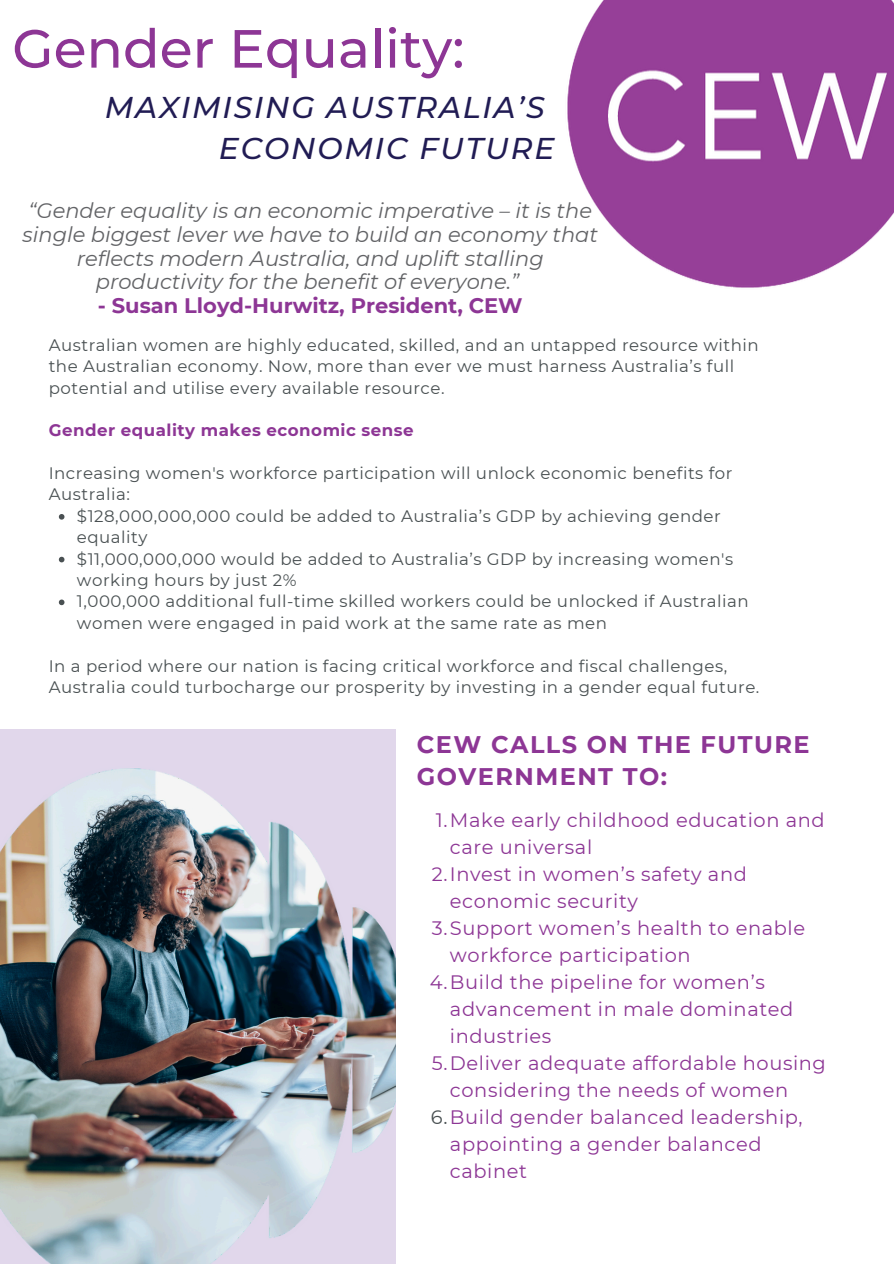
<style>
.page{position:relative;width:894px;height:1264px;background:#fff}
.page>*{position:absolute;margin:0;border:0;box-sizing:border-box;transform-origin:0 0}
.t1{font:500 53.7px "Montserrat";color:#8d3695}
.t2{font:italic 500 30px/41.7px "Montserrat";letter-spacing:.06em;color:#211c54}
.t3{font:700 24px/32.7px "Montserrat";letter-spacing:.06em;color:#8d3695}
.t4{font:italic 21px/23.7px "Montserrat";color:#626366;text-align:center}
.t5{font:700 21px "Montserrat";color:#8d3695}
.t6{font:19.35px/27px "Montserrat";letter-spacing:.03em;color:#8d3695}
.t7{font:16.65px/21.3px "Montserrat";letter-spacing:.03em;color:#495052}
.t8{font:700 16.65px "Montserrat";letter-spacing:.03em;color:#8d3695}
.s1{color:#495052}
</style>
<div class="page">
<svg style="left:59px;top:514px;width:5px;height:5px"></svg>
<svg style="left:59px;top:557px;width:5px;height:5px"></svg>
<svg style="left:59px;top:599px;width:5px;height:6px"></svg>
<img style="left:567px;top:0;width:326px;height:288px">
<img style="left:0;top:729px;width:395px;height:534px">
<p class="t1" style="left:12px;top:16px;width:453px">Gender Equality:</p>
<p class="t2" style="left:219px;top:86px;width:337px;text-indent:-114px">MAXIMISING AUSTRALIA’S<br>ECONOMIC FUTURE</p>
<p class="t4" style="left:23px;top:199px;width:577px">“Gender equality is an economic imperative – it is the single biggest lever we have to build an economy that reflects modern Australia, and uplift stalling productivity for the benefit of everyone.”</p>
<p class="t5" style="left:98px;top:292px;width:426px">- Susan Lloyd-Hurwitz, President, CEW</p>
<h1 class="t7" style="left:49px;top:334px;width:711px">Australian women are highly educated, skilled, and an untapped resource within the Australian economy. Now, more than ever we must harness Australia’s full potential and utilise every available resource.</h1>
<h2 class="t8" style="left:49px;top:420px;width:366px">Gender equality makes economic sense</h2>
<h4 class="t7" style="left:49px;top:462px;width:685px">Increasing women's workforce participation will unlock economic benefits for<br>Australia:</h4>
<p class="t7" style="left:77px;top:505px;width:645px">$128,000,000,000 could be added to Australia’s GDP by achieving gender equality</p>
<h5 class="t7" style="left:77px;top:548px;width:657px">$11,000,000,000 would be added to Australia’s GDP by increasing women's working hours by just 2%</h5>
<p class="t7" style="left:77px;top:591px;width:673px">1,000,000 additional full-time skilled workers could be unlocked if Australian women were engaged in paid work at the same rate as men</p>
<p class="t7" style="left:49px;top:655px;width:712px">In a period where our nation is facing critical workforce and fiscal challenges,<br>Australia could turbocharge our prosperity by investing in a gender equal future.</p>
<p class="t3" style="left:417px;top:727px;width:394px">CEW CALLS ON THE FUTURE<br>GOVERNMENT TO:</p>
<p class="t6" style="left:450px;top:806px;width:376px;text-indent:-14px">1.Make early childhood education and care universal</p>
<p class="t6" style="left:450px;top:860px;width:298px;text-indent:-18px">2.Invest in women’s safety and economic security</p>
<p class="t6" style="left:450px;top:914px;width:356px;text-indent:-18px">3.Support women’s health to enable workforce participation</p>
<p class="t6" style="left:450px;top:968px;width:345px;text-indent:-20px">4.Build the pipeline for women’s advancement in male dominated industries</p>
<p class="t6" style="left:450px;top:1049px;width:377px;text-indent:-18px">5.Deliver adequate affordable housing considering the needs of women</p>
<h3 class="t6" style="left:450px;top:1103px;width:354px;text-indent:-19px"><span class="s1">6.</span>Build gender balanced leadership, appointing a gender balanced cabinet</h3>
</div>
